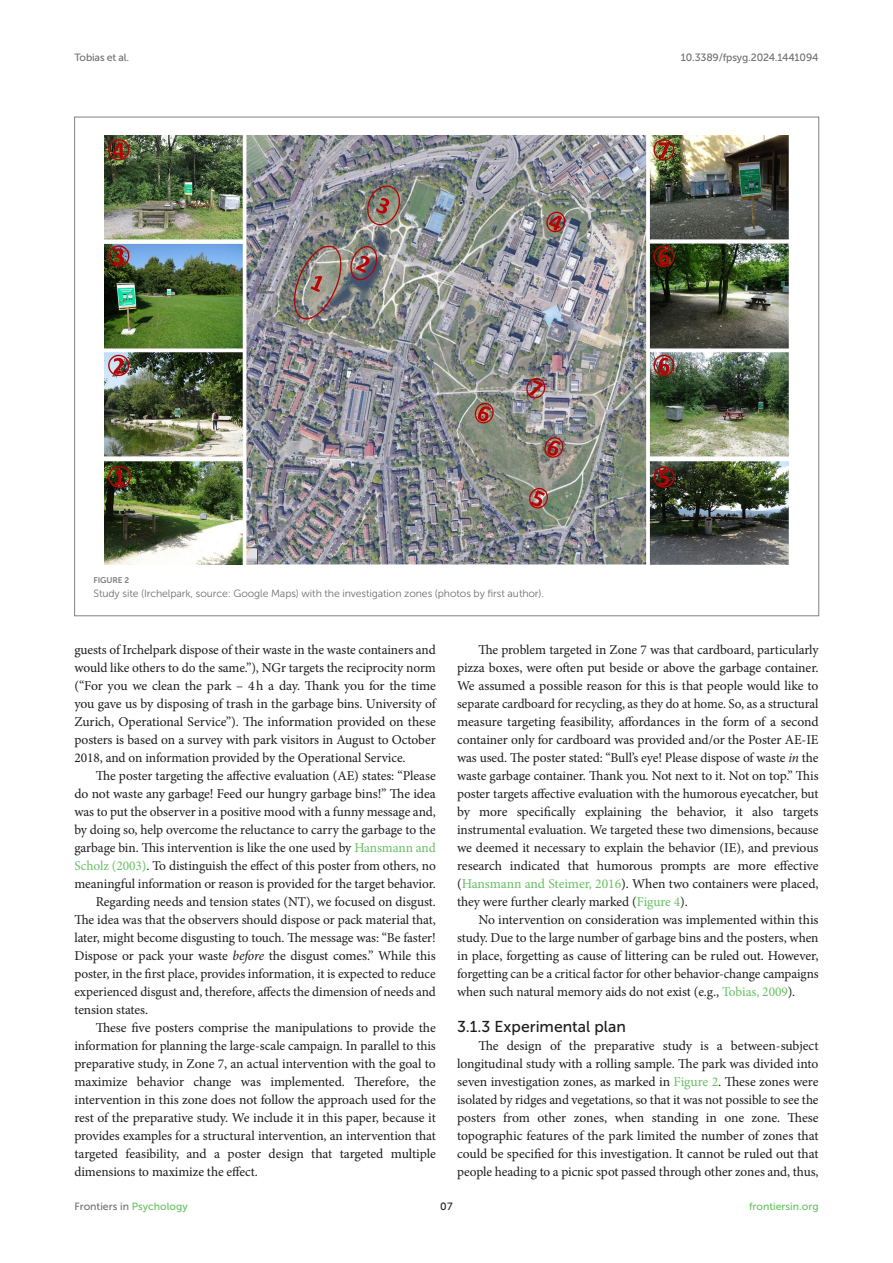
<style>
.page{position:relative;width:893px;height:1263px;background:#fff}
.page>*{position:absolute;margin:0;border:0;box-sizing:border-box;transform-origin:0 0}
.HEAD_3{font:15.75px "Museo Sans 500";color:#1b1c1b}
.TEXT{font:13.5px/18px "Minion Pro";letter-spacing:-.005em;color:#1b1c1b;text-align:justify}
.TEXT_FLUSH{font:13.5px/18px "Minion Pro";letter-spacing:-.005em;color:#1b1c1b;text-align:justify}
.FIG_LEG{font:10.5px "Museo Sans 300";letter-spacing:-.01em;color:#706f70}
.t1{font:10.5px "Museo Sans 500";letter-spacing:-.015em;color:#706f70}
.t2{font:10.5px "Museo Sans 500";color:#65c161}
.t3{font:10.5px "Museo Sans 500";color:#1b1c1b}
.FIG_HD{font:8.25px "Museo Sans 700";letter-spacing:-.01em;color:#7e7f7f}
.s1{color:#65c161}
.s2{font-style:italic}
</style>
<div class="page">
<img style="left:104px;top:136px;width:685px;height:429px">
<p class="t1" style="left:74px;top:51px;width:56px">Tobias et al.</p>
<p class="t1" style="left:681px;top:51px;width:139px">10.3389/fpsyg.2024.1441094</p>
<p class="FIG_HD" style="left:94px;top:576px;width:37px">FIGURE 2</p>
<p class="FIG_LEG" style="left:94px;top:588px;width:452px">Study site (Irchelpark, source: Google Maps) with the investigation zones (photos by first author).</p>
<p class="TEXT" style="left:74px;top:641px;width:363px">guests of Irchelpark dispose of their waste in the waste containers and would like others to do the same.”), NGr targets the reciprocity norm (“For you we clean the park – 4h a day. Thank you for the time you gave us by disposing of trash in the garbage bins. University of Zurich, Operational Service”). The information provided on these posters is based on a survey with park visitors in August to October 2018, and on information provided by the Operational Service.</p>
<p class="TEXT" style="left:74px;top:767px;width:363px;text-indent:21px">The poster targeting the affective evaluation (AE) states: “Please do not waste any garbage! Feed our hungry garbage bins!” The idea was to put the observer in a positive mood with a funny message and, by doing so, help overcome the reluctance to carry the garbage to the garbage bin. This intervention is like the one used by <span class="s1">Hansmann and Scholz (2003)</span>. To distinguish the effect of this poster from others, no meaningful information or reason is provided for the target behavior.</p>
<p class="TEXT" style="left:74px;top:893px;width:363px;text-indent:21px">Regarding needs and tension states (NT), we focused on disgust.<br>The idea was that the observers should dispose or pack material that, later, might become disgusting to touch. The message was: “Be faster!<br>Dispose or pack your waste <span class="s2">before</span> the disgust comes.” While this poster, in the first place, provides information, it is expected to reduce experienced disgust and, therefore, affects the dimension of needs and tension states.</p>
<p class="TEXT" style="left:74px;top:1019px;width:363px;text-indent:21px">These five posters comprise the manipulations to provide the information for planning the large-scale campaign. In parallel to this preparative study, in Zone 7, an actual intervention with the goal to maximize behavior change was implemented. Therefore, the intervention in this zone does not follow the approach used for the rest of the preparative study. We include it in this paper, because it provides examples for a structural intervention, an intervention that targeted feasibility, and a poster design that targeted multiple dimensions to maximize the effect.</p>
<p class="TEXT" style="left:457px;top:641px;width:363px;text-indent:21px">The problem targeted in Zone 7 was that cardboard, particularly pizza boxes, were often put beside or above the garbage container.<br>We assumed a possible reason for this is that people would like to separate cardboard for recycling, as they do at home. So, as a structural measure targeting feasibility, affordances in the form of a second container only for cardboard was provided and/or the Poster AE-IE was used. The poster stated: “Bull’s eye! Please dispose of waste <span class="s2">in</span> the waste garbage container. Thank you. Not next to it. Not on top.” This poster targets affective evaluation with the humorous eyecatcher, but by more specifically explaining the behavior, it also targets instrumental evaluation. We targeted these two dimensions, because we deemed it necessary to explain the behavior (IE), and previous research indicated that humorous prompts are more effective (<span class="s1">Hansmann and Steimer, 2016</span>). When two containers were placed, they were further clearly marked (<span class="s1">Figure 4</span>).</p>
<p class="TEXT" style="left:457px;top:911px;width:363px;text-indent:21px">No intervention on consideration was implemented within this study. Due to the large number of garbage bins and the posters, when in place, forgetting as cause of littering can be ruled out. However, forgetting can be a critical factor for other behavior-change campaigns when such natural memory aids do not exist (e.g., <span class="s1">Tobias, 2009</span>).</p>
<p class="HEAD_3" style="left:457px;top:1018px;width:170px">3.1.3 Experimental plan</p>
<p class="TEXT_FLUSH" style="left:457px;top:1037px;width:363px;text-indent:21px">The design of the preparative study is a between-subject longitudinal study with a rolling sample. The park was divided into seven investigation zones, as marked in <span class="s1">Figure 2</span>. These zones were isolated by ridges and vegetations, so that it was not possible to see the posters from other zones, when standing in one zone. These topographic features of the park limited the number of zones that could be specified for this investigation. It cannot be ruled out that people heading to a picnic spot passed through other zones and, thus,</p>
<p class="t1" style="left:74px;top:1200px;width:115px">Frontiers in <span class="s1">Psychology</span></p>
<p class="t3" style="left:440px;top:1200px;width:14px">07</p>
<p class="t2" style="left:749px;top:1200px;width:71px">frontiersin.org</p>
</div>
